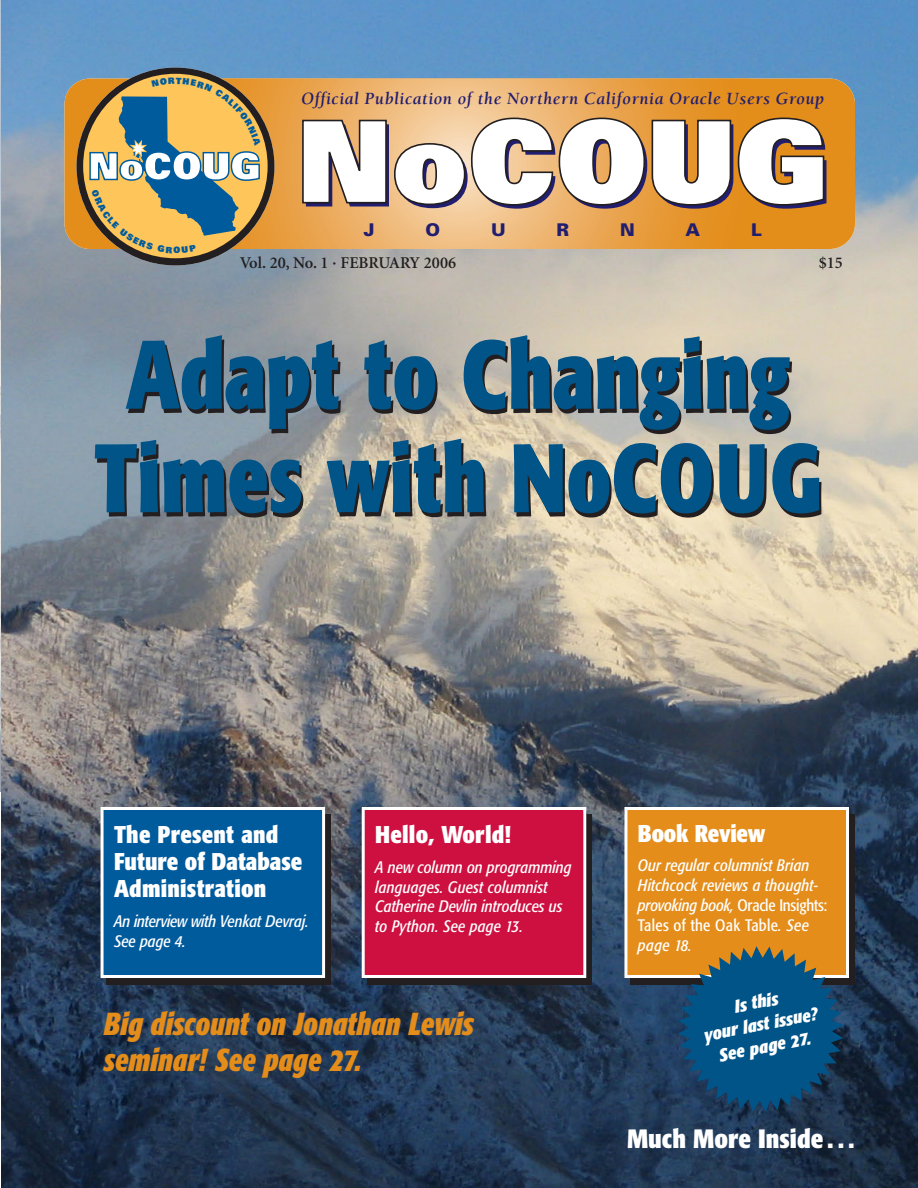
<style>
.page{position:relative;width:918px;height:1188px;background:#fff}
.page>*{position:absolute;margin:0;border:0;box-sizing:border-box;transform-origin:0 0}
.t1{font:700 condensed 96px/103.5px "Formata";color:#005488;text-align:center;scale:.9 1}
.t2{font:italic 700 condensed 31.5px/36px "Formata";color:#e48d1a;scale:.9 1}
.t3{font:700 condensed 26.25px "Formata";color:#fff}
.t4{font:700 condensed 24px/27px "Formata";letter-spacing:.01em;color:#fff}
.t5{font:700 condensed 24px "Formata";letter-spacing:-.01em;color:#fff}
.t6{font:italic 700 condensed 18px/22.5px "Formata";color:#fff;text-align:center}
.t7{font:italic 700 17.55px "Berkeley";letter-spacing:.035em;color:#211d70}
.t8{font:900 17.55px "Univers";color:#211d70}
.t9{font:italic condensed 16.5px/19.8px "Formata";color:#fff}
.t10{font:600 16.5px "Minion";color:#231f20}
.s1{font-style:normal}
</style>
<div class="page">
<img style="left:0;top:0;width:1px;height:792px">
<img style="left:1px;top:0;width:917px;height:1188px">
<svg style="left:64px;top:79px;width:791px;height:170px;background:#e9a44c"></svg>
<svg style="left:301px;top:117px;width:525px;height:92px"></svg>
<div style="left:107px;top:814px;width:224px;height:172px;background:#231f20"></div>
<div style="left:104px;top:810px;width:218px;height:165px;background:#005b9d"></div>
<div style="left:101px;top:807px;width:224px;height:171px;border:3px solid #fff"></div>
<div style="left:368px;top:814px;width:224px;height:172px;background:#231f20"></div>
<div style="left:365px;top:810px;width:218px;height:165px;background:#ce1041"></div>
<div style="left:362px;top:807px;width:224px;height:171px;border:3px solid #fff"></div>
<div style="left:630px;top:814px;width:225px;height:172px;background:#231f20"></div>
<div style="left:627px;top:810px;width:219px;height:165px;background:#e48d1a"></div>
<div style="left:624px;top:807px;width:225px;height:171px;border:3px solid #fff"></div>
<svg style="left:678px;top:946px;width:166px;height:166px;background:#215571"></svg>
<svg style="left:76px;top:68px;width:198px;height:198px;background:#ac9b6d"></svg>
<p class="t7" style="left:302px;top:92px;width:524px">Official Publication of the Northern California Oracle Users Group</p>
<p class="t8" style="left:364px;top:223px;width:12px">J</p>
<p class="t8" style="left:426px;top:223px;width:16px">O</p>
<p class="t8" style="left:491px;top:223px;width:16px">U</p>
<p class="t8" style="left:557px;top:223px;width:14px">R</p>
<p class="t8" style="left:620px;top:223px;width:16px">N</p>
<p class="t8" style="left:686px;top:223px;width:16px">A</p>
<p class="t8" style="left:751px;top:223px;width:12px">L</p>
<p class="t10" style="left:240px;top:256px;width:218px">Vol. 20, No. 1 · FEBRUARY 2006</p>
<p class="t10" style="left:819px;top:256px;width:26px">$15</p>
<h1 class="t1" style="left:94px;top:331px;width:810px">Adapt to Changing<br>Times with NoCOUG</h1>
<h3 class="t4" style="left:114px;top:823px;width:190px">The Present and<br>Future of Database<br>Administration</h3>
<p class="t9" style="left:114px;top:912px;width:197px">An interview with Venkat Devraj.<br>See page 4.</p>
<h3 class="t4" style="left:375px;top:823px;width:137px">Hello, World!</h3>
<p class="t9" style="left:375px;top:858px;width:198px">A new column on programming languages. Guest columnist<br>Catherine Devlin introduces us to Python. See page 13.</p>
<h2 class="t2" style="left:104px;top:1008px;width:412px">Big discount on Jonathan Lewis seminar! See page 27.</h2>
<h3 class="t5" style="left:638px;top:823px;width:129px">Book Review</h3>
<p class="t9" style="left:638px;top:857px;width:191px">Our regular columnist Brian<br>Hitchcock reviews a thought&shy;provoking book, <span class="s1">Oracle Insights:<br>Tales of the Oak Table</span>. See page 18.</p>
<p class="t6" style="left:697px;top:1004px;width:117px;rotate:-11deg">Is this<br>your last issue?<br>See page 27.</p>
<h3 class="t3" style="left:627px;top:1128px;width:229px">Much More Inside...</h3>
</div>
